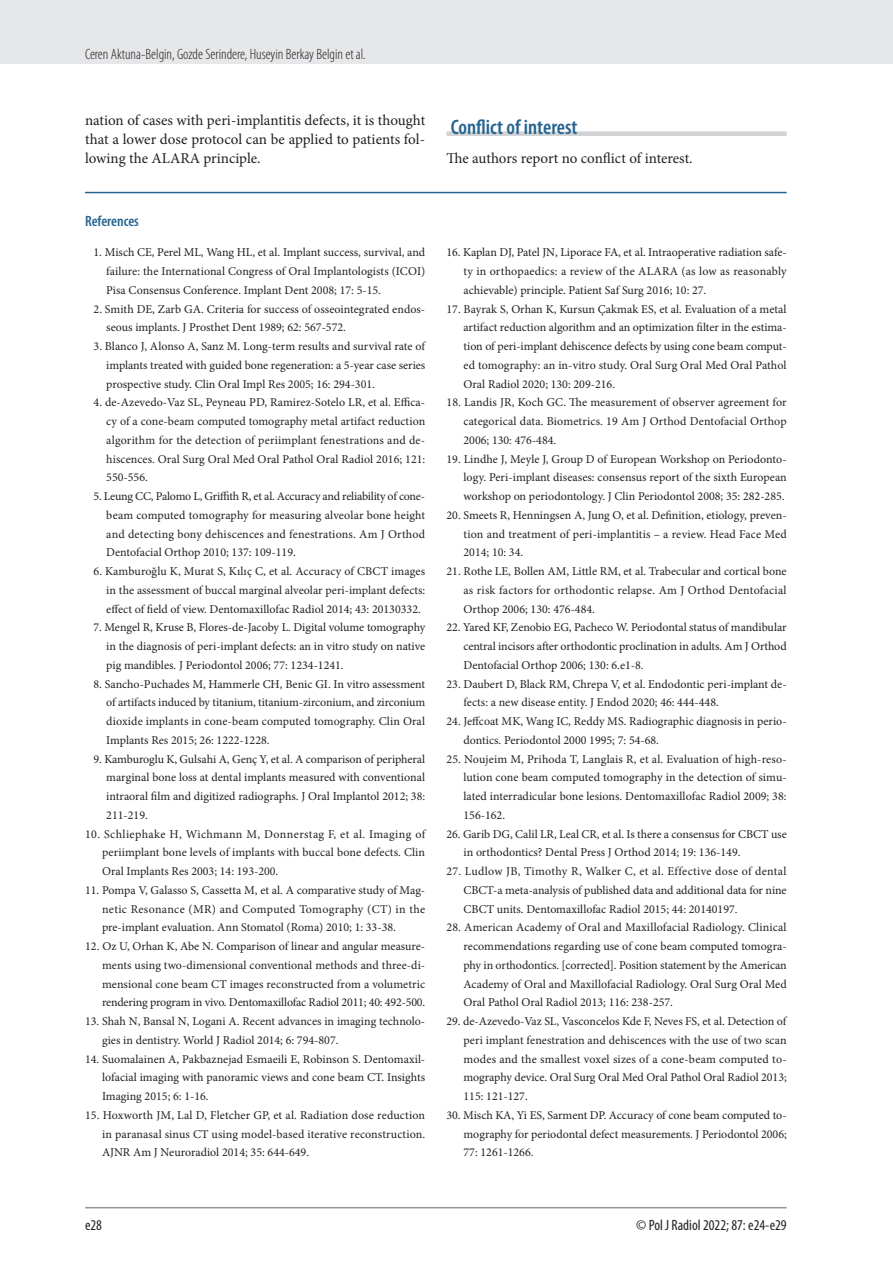
<style>
.page{position:relative;width:893px;height:1263px;background:#fff}
.page>*{position:absolute;margin:0;border:0;box-sizing:border-box;transform-origin:0 0}
.srodtytul_1{font:600 condensed 21px "Myriad Pro";color:#24648f}
.tekst_bez_wciecia{font:15px/18.8px "Minion Pro";color:#231f20;text-align:justify}
.t1{font:300 condensed 15px "Myriad Pro";color:#231f20}
.t2{font:condensed 15px "Myriad Pro";color:#231f20}
.Pism{font:600 condensed 15px "Myriad Pro";color:#24648f}
.pismiennictwo_10{font:12px/18.8px "Minion Pro";color:#231f20;text-align:justify}
</style>
<div class="page">
<div style="left:0;top:0;width:893px;height:64px;background:#e6e7e9"></div>
<hr style="left:85px;top:1207px;width:702px;height:1px;background:#939598">
<hr style="left:85px;top:192px;width:702px;height:1px;background:#24648f">
<div style="left:446px;top:131px;width:341px;height:5px;background:#d1d2d4"></div>
<p class="t1" style="left:85px;top:45px;width:282px">Ceren Aktuna-Belgin, Gozde Serindere, Huseyin Berkay Belgin et al.</p>
<p class="tekst_bez_wciecia" style="left:85px;top:111px;width:342px">nation of cases with peri-implantitis defects, it is thought that a lower dose protocol can be applied to patients fol&shy;lowing the ALARA principle.</p>
<p class="Pism" style="left:85px;top:212px;width:55px">References</p>
<p class="pismiennictwo_10" style="left:106px;top:243px;width:321px;text-indent:-13px">1. Misch CE, Perel ML, Wang HL, et al. Implant success, survival, and failure: the International Congress of Oral Implantologists (ICOI)<br>Pisa Consensus Conference. Implant Dent 2008; 17: 5-15.</p>
<p class="pismiennictwo_10" style="left:106px;top:299px;width:320px;text-indent:-13px">2. Smith DE, Zarb GA. Criteria for success of osseointegrated endos&shy;seous implants. J Prosthet Dent 1989; 62: 567-572.</p>
<p class="pismiennictwo_10" style="left:106px;top:337px;width:321px;text-indent:-13px">3. Blanco J, Alonso A, Sanz M. Long-term results and survival rate of implants treated with guided bone regeneration: a 5-year case series prospective study. Clin Oral Impl Res 2005; 16: 294-301.</p>
<p class="pismiennictwo_10" style="left:106px;top:393px;width:321px;text-indent:-13px">4. de-Azevedo-Vaz SL, Peyneau PD, Ramirez-Sotelo LR, et al. Effica&shy;cy of a cone-beam computed tomography metal artifact reduction algorithm for the detection of periimplant fenestrations and de&shy;hiscences. Oral Surg Oral Med Oral Pathol Oral Radiol 2016; 121:<br>550-556.</p>
<p class="pismiennictwo_10" style="left:106px;top:487px;width:320px;text-indent:-13px">5. Leung CC, Palomo L, Griffith R, et al. Accuracy and reliability of cone&shy;beam computed tomography for measuring alveolar bone height and detecting bony dehiscences and fenestrations. Am J Orthod Dentofacial Orthop 2010; 137: 109-119.</p>
<p class="pismiennictwo_10" style="left:106px;top:562px;width:320px;text-indent:-13px">6. Kamburoğlu K, Murat S, Kılıç C, et al. Accuracy of CBCT images in the assessment of buccal marginal alveolar peri-implant defects: effect of field of view. Dentomaxillofac Radiol 2014; 43: 20130332.</p>
<p class="pismiennictwo_10" style="left:106px;top:618px;width:320px;text-indent:-13px">7. Mengel R, Kruse B, Flores-de-Jacoby L. Digital volume tomography in the diagnosis of peri-implant defects: an in vitro study on native pig mandibles. J Periodontol 2006; 77: 1234-1241.</p>
<p class="pismiennictwo_10" style="left:106px;top:674px;width:320px;text-indent:-13px">8. Sancho-Puchades M, Hammerle CH, Benic GI. In vitro assessment of artifacts induced by titanium, titanium-zirconium, and zirconium dioxide implants in cone-beam computed tomography. Clin Oral Implants Res 2015; 26: 1222-1228.</p>
<p class="pismiennictwo_10" style="left:106px;top:749px;width:320px;text-indent:-13px">9. Kamburoglu K, Gulsahi A, Genç Y, et al. A comparison of peripheral marginal bone loss at dental implants measured with conventional intraoral film and digitized radiographs. J Oral Implantol 2012; 38:<br>211-219.</p>
<p class="pismiennictwo_10" style="left:102px;top:824px;width:325px;text-indent:-17px">10. Schliephake H, Wichmann M, Donnerstag F, et al. Imaging of periimplant bone levels of implants with buccal bone defects. Clin Oral Implants Res 2003; 14: 193-200.</p>
<p class="pismiennictwo_10" style="left:102px;top:881px;width:325px;text-indent:-17px">11. Pompa V, Galasso S, Cassetta M, et al. A comparative study of Mag&shy;netic Resonance (MR) and Computed Tomography (CT) in the pre-implant evaluation. Ann Stomatol (Roma) 2010; 1: 33-38.</p>
<p class="pismiennictwo_10" style="left:102px;top:937px;width:325px;text-indent:-17px">12. Oz U, Orhan K, Abe N. Comparison of linear and angular measure&shy;ments using two-dimensional conventional methods and three-di&shy;mensional cone beam CT images reconstructed from a volumetric rendering program in vivo. Dentomaxillofac Radiol 2011; 40: 492-500.</p>
<p class="pismiennictwo_10" style="left:102px;top:1012px;width:325px;text-indent:-17px">13. Shah N, Bansal N, Logani A. Recent advances in imaging technolo&shy;gies in dentistry. World J Radiol 2014; 6: 794-807.</p>
<p class="pismiennictwo_10" style="left:102px;top:1049px;width:325px;text-indent:-17px">14. Suomalainen A, Pakbaznejad Esmaeili E, Robinson S. Dentomaxil&shy;lofacial imaging with panoramic views and cone beam CT. Insights Imaging 2015; 6: 1-16.</p>
<p class="pismiennictwo_10" style="left:102px;top:1106px;width:325px;text-indent:-17px">15. Hoxworth JM, Lal D, Fletcher GP, et al. Radiation dose reduction in paranasal sinus CT using model-based iterative reconstruction.<br>AJNR Am J Neuroradiol 2014; 35: 644-649.</p>
<p class="srodtytul_1" style="left:451px;top:114px;width:128px">Conflict of interest</p>
<p class="tekst_bez_wciecia" style="left:446px;top:148px;width:248px">The authors report no conflict of interest.</p>
<p class="pismiennictwo_10" style="left:463px;top:243px;width:325px;text-indent:-17px">16. Kaplan DJ, Patel JN, Liporace FA, et al. Intraoperative radiation safe&shy;ty in orthopaedics: a review of the ALARA (as low as reasonably achievable) principle. Patient Saf Surg 2016; 10: 27.</p>
<p class="pismiennictwo_10" style="left:463px;top:299px;width:325px;text-indent:-17px">17. Bayrak S, Orhan K, Kursun Çakmak ES, et al. Evaluation of a metal artifact reduction algorithm and an optimization filter in the estima&shy;tion of peri-implant dehiscence defects by using cone beam comput&shy;ed tomography: an in-vitro study. Oral Surg Oral Med Oral Pathol Oral Radiol 2020; 130: 209-216.</p>
<p class="pismiennictwo_10" style="left:463px;top:393px;width:325px;text-indent:-17px">18. Landis JR, Koch GC. The measurement of observer agreement for categorical data. Biometrics. 19 Am J Orthod Dentofacial Orthop 2006; 130: 476-484.</p>
<p class="pismiennictwo_10" style="left:463px;top:449px;width:325px;text-align:left;text-indent:-17px">19. Lindhe J, Meyle J, Group D of European Workshop on Periodonto&shy;logy. Peri-implant diseases: consensus report of the sixth European workshop on periodontology. J Clin Periodontol 2008; 35: 282-285.</p>
<p class="pismiennictwo_10" style="left:463px;top:506px;width:325px;text-indent:-17px">20. Smeets R, Henningsen A, Jung O, et al. Definition, etiology, preven&shy;tion and treatment of peri-implantitis – a review. Head Face Med 2014; 10: 34.</p>
<p class="pismiennictwo_10" style="left:463px;top:562px;width:325px;text-indent:-17px">21. Rothe LE, Bollen AM, Little RM, et al. Trabecular and cortical bone as risk factors for orthodontic relapse. Am J Orthod Dentofacial Orthop 2006; 130: 476-484.</p>
<p class="pismiennictwo_10" style="left:463px;top:618px;width:325px;text-indent:-17px">22. Yared KF, Zenobio EG, Pacheco W. Periodontal status of mandibular central incisors after orthodontic proclination in adults. Am J Orthod Dentofacial Orthop 2006; 130: 6.e1-8.</p>
<p class="pismiennictwo_10" style="left:463px;top:674px;width:325px;text-indent:-17px">23. Daubert D, Black RM, Chrepa V, et al. Endodontic peri-implant de&shy;fects: a new disease entity. J Endod 2020; 46: 444-448.</p>
<p class="pismiennictwo_10" style="left:463px;top:712px;width:325px;text-indent:-17px">24. Jeffcoat MK, Wang IC, Reddy MS. Radiographic diagnosis in perio&shy;dontics. Periodontol 2000 1995; 7: 54-68.</p>
<p class="pismiennictwo_10" style="left:463px;top:749px;width:325px;text-indent:-17px">25. Noujeim M, Prihoda T, Langlais R, et al. Evaluation of high-reso&shy;lution cone beam computed tomography in the detection of simu&shy;lated interradicular bone lesions. Dentomaxillofac Radiol 2009; 38:<br>156-162.</p>
<p class="pismiennictwo_10" style="left:463px;top:824px;width:325px;text-indent:-17px">26. Garib DG, Calil LR, Leal CR, et al. Is there a consensus for CBCT use in orthodontics? Dental Press J Orthod 2014; 19: 136-149.</p>
<p class="pismiennictwo_10" style="left:463px;top:862px;width:325px;text-indent:-17px">27. Ludlow JB, Timothy R, Walker C, et al. Effective dose of dental CBCT-a meta-analysis of published data and additional data for nine CBCT units. Dentomaxillofac Radiol 2015; 44: 20140197.</p>
<p class="pismiennictwo_10" style="left:463px;top:918px;width:325px;text-indent:-17px">28. American Academy of Oral and Maxillofacial Radiology. Clinical recommendations regarding use of cone beam computed tomogra&shy;phy in orthodontics. [corrected]. Position statement by the American Academy of Oral and Maxillofacial Radiology. Oral Surg Oral Med Oral Pathol Oral Radiol 2013; 116: 238-257.</p>
<p class="pismiennictwo_10" style="left:463px;top:1012px;width:325px;text-indent:-17px">29. de-Azevedo-Vaz SL, Vasconcelos Kde F, Neves FS, et al. Detection of peri implant fenestration and dehiscences with the use of two scan modes and the smallest voxel sizes of a cone-beam computed to&shy;mography device. Oral Surg Oral Med Oral Pathol Oral Radiol 2013; 115: 121-127.</p>
<p class="pismiennictwo_10" style="left:463px;top:1106px;width:325px;text-indent:-17px">30. Misch KA, Yi ES, Sarment DP. Accuracy of cone beam computed to&shy;mography for periodontal defect measurements. J Periodontol 2006; 77: 1261-1266.</p>
<p class="t2" style="left:85px;top:1216px;width:18px">e28</p>
<p class="t2" style="left:636px;top:1216px;width:152px">© Pol J Radiol 2022; 87: e24-e29</p>
</div>
